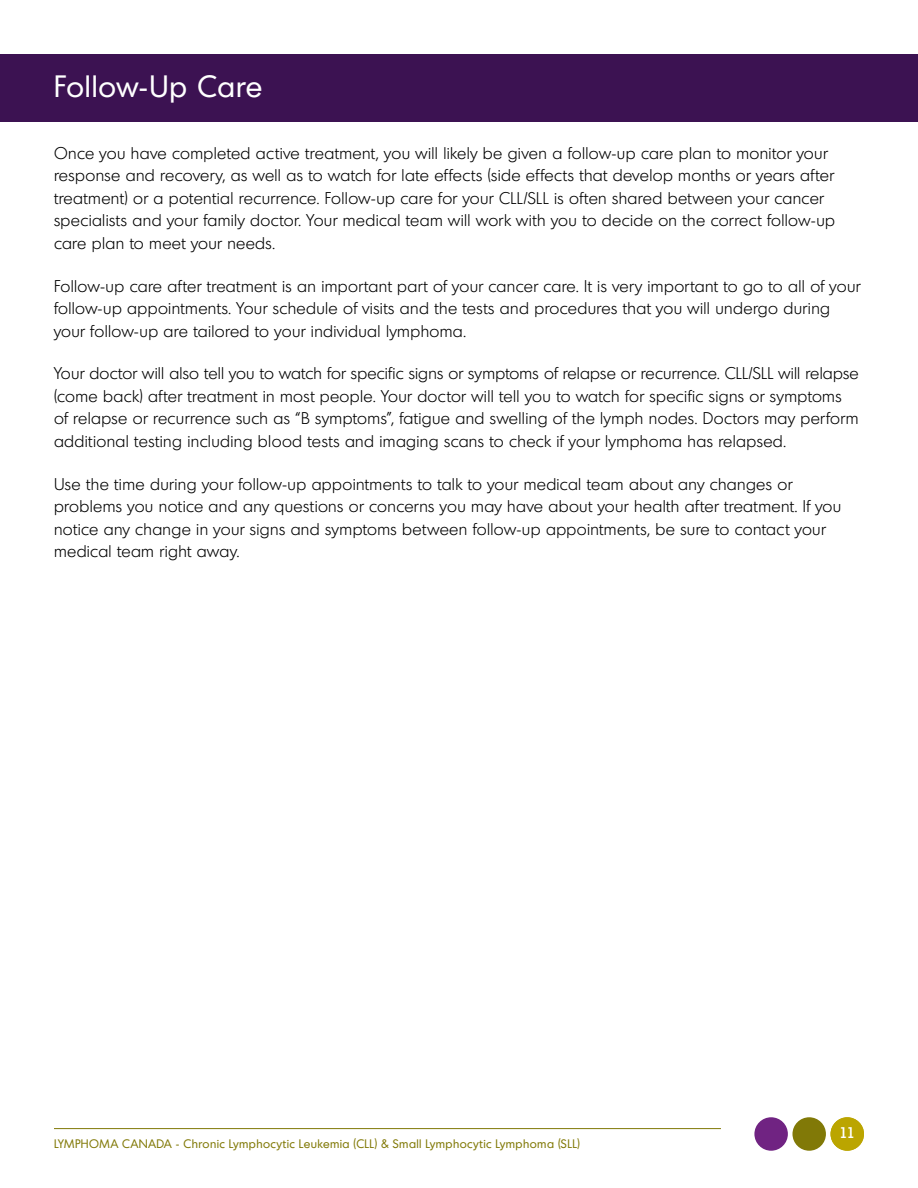
<style>
.page{position:relative;width:918px;height:1188px;background:#fff}
.page>*{position:absolute;margin:0;border:0;box-sizing:border-box;transform-origin:0 0}
.t1{font:30px "Montreal Serial";letter-spacing:.03em;color:#fff}
.t2{font:300 16.5px/22.5px "Montreal Serial";letter-spacing:.025em;color:#000}
.t3{font:500 15px "Montreal Serial";color:#fff}
.t4{font:12px "Montreal Serial";letter-spacing:.035em;color:#817907}
</style>
<div class="page">
<div style="left:754px;top:1117px;width:34px;height:34px;background:#702382;border-radius:50%"></div>
<div style="left:792px;top:1117px;width:34px;height:34px;background:#817907;border-radius:50%"></div>
<div style="left:831px;top:1117px;width:33px;height:34px;background:#bba500;border-radius:50%"></div>
<hr style="left:54px;top:1128px;width:667px;height:1px;background:#817907">
<div style="left:0;top:54px;width:918px;height:68px;background:#3c1252"></div>
<h1 class="t1" style="left:54px;top:67px;width:210px">Follow-Up Care</h1>
<p class="t2" style="left:54px;top:142px;width:782px">Once you have completed active treatment, you will likely be given a follow-up care plan to monitor your response and recovery, as well as to watch for late effects (side effects that develop months or years after treatment) or a potential recurrence. Follow-up care for your CLL/SLL is often shared between your cancer specialists and your family doctor. Your medical team will work with you to decide on the correct follow-up care plan to meet your needs.</p>
<p class="t2" style="left:54px;top:274px;width:808px">Follow-up care after treatment is an important part of your cancer care. It is very important to go to all of your follow-up appointments. Your schedule of visits and the tests and procedures that you will undergo during your follow-up are tailored to your individual lymphoma.</p>
<p class="t2" style="left:54px;top:362px;width:806px">Your doctor will also tell you to watch for specific signs or symptoms of relapse or recurrence. CLL/SLL will relapse (come back) after treatment in most people. Your doctor will tell you to watch for specific signs or symptoms of relapse or recurrence such as “B symptoms”, fatigue and swelling of the lymph nodes. Doctors may perform additional testing including blood tests and imaging scans to check if your lymphoma has relapsed.</p>
<p class="t2" style="left:54px;top:472px;width:789px">Use the time during your follow-up appointments to talk to your medical team about any changes or problems you notice and any questions or concerns you may have about your health after treatment. If you notice any change in your signs and symptoms between follow-up appointments, be sure to contact your medical team right away.</p>
<p class="t4" style="left:54px;top:1136px;width:528px">LYMPHOMA CANADA - Chronic Lymphocytic Leukemia (CLL) &amp; Small Lymphocytic Lymphoma (SLL)</p>
<p class="t3" style="left:839px;top:1123px;width:18px">11</p>
</div>
